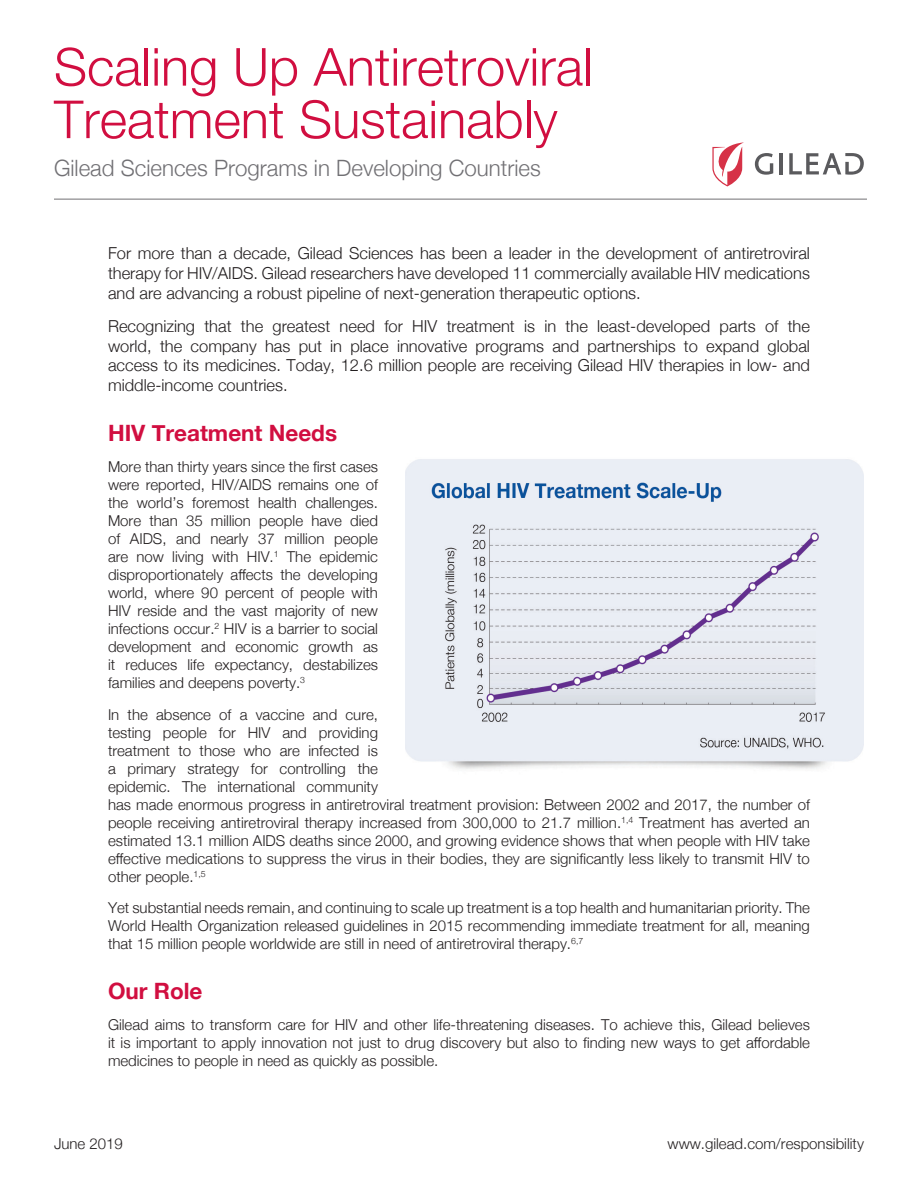
<style>
.page{position:relative;width:918px;height:1188px;background:#fff}
.page>*{position:absolute;margin:0;border:0;box-sizing:border-box;transform-origin:0 0}
.t1{font:300 52.5px "Helvetica Neue";color:#d10e40}
.t2{font:300 22.5px "Helvetica Neue";color:#717074}
.Head_A{font:700 22.5px "Helvetica Neue";color:#d10e40}
.Introduction_Text{font:300 16.5px/19.8px "Helvetica Neue";color:#231f20;text-align:justify}
.Text{font:300 15px/18px "Helvetica Neue";color:#231f20;text-align:justify}
</style>
<div class="page">
<hr style="left:54px;top:199px;width:813px;height:1px;background:#717074">
<svg style="left:755px;top:153px;width:18px;height:22px"></svg>
<hr style="left:779px;top:153px;width:4px;height:21px;background:#5a5a5d">
<svg style="left:789px;top:153px;width:75px;height:22px"></svg>
<svg style="left:712px;top:142px;width:32px;height:44px"></svg>
<img style="left:405px;top:459px;width:459px;height:310px">
<p class="t1" style="left:54px;top:35px;width:540px">Scaling Up Antiretroviral</p>
<p class="t1" style="left:54px;top:87px;width:505px">Treatment Sustainably</p>
<p class="t2" style="left:54px;top:154px;width:488px">Gilead Sciences Programs in Developing Countries</p>
<p class="Introduction_Text" style="left:108px;top:242px;width:703px">For more than a decade, Gilead Sciences has been a leader in the development of antiretroviral therapy for HIV/AIDS. Gilead researchers have developed 11 commercially available HIV medications and are advancing a robust pipeline of next-generation therapeutic options.</p>
<p class="Introduction_Text" style="left:108px;top:315px;width:704px">Recognizing that the greatest need for HIV treatment is in the least-developed parts of the world, the company has put in place innovative programs and partnerships to expand global access to its medicines. Today, 12.6 million people are receiving Gilead HIV therapies in low- and middle-income countries.</p>
<p class="Head_A" style="left:108px;top:415px;width:231px">HIV Treatment Needs</p>
<p class="Text" style="left:108px;top:457px;width:272px">More than thirty years since the first cases were reported, HIV/AIDS remains one of the world’s foremost health challenges.<br>More than 35 million people have died of AIDS, and nearly 37 million people are now living with HIV.<sup>1</sup> The epidemic disproportionately affects the developing world, where 90 percent of people with HIV reside and the vast majority of new infections occur.<sup>2</sup> HIV is a barrier to social development and economic growth as it reduces life expectancy, destabilizes families and deepens poverty.<sup>3</sup></p>
<p class="Text" style="left:108px;top:704px;width:704px;text-align:left">In the absence of a vaccine and cure,<br>testing people for HIV and providing<br>treatment to those who are infected is<br>a primary strategy for controlling the<br>epidemic. The international community<br>has made enormous progress in antiretroviral treatment provision: Between 2002 and 2017, the number of people receiving antiretroviral therapy increased from 300,000 to 21.7 million.<sup>1,4</sup> Treatment has averted an estimated 13.1 million AIDS deaths since 2000, and growing evidence shows that when people with HIV take effective medications to suppress the virus in their bodies, they are significantly less likely to transmit HIV to other people.<sup>1,5</sup></p>
<p class="Text" style="left:108px;top:898px;width:704px">Yet substantial needs remain, and continuing to scale up treatment is a top health and humanitarian priority. The World Health Organization released guidelines in 2015 recommending immediate treatment for all, meaning that 15 million people worldwide are still in need of antiretroviral therapy.<sup>6,7</sup></p>
<p class="Head_A" style="left:108px;top:973px;width:96px">Our Role</p>
<p class="Text" style="left:108px;top:1015px;width:703px">Gilead aims to transform care for HIV and other life-threatening diseases. To achieve this, Gilead believes it is important to apply innovation not just to drug discovery but also to finding new ways to get affordable medicines to people in need as quickly as possible.</p>
<p class="Text" style="left:54px;top:1133px;width:70px">June 2019</p>
<p class="Text" style="left:668px;top:1133px;width:198px">www.gilead.com/responsibility</p>
</div>
